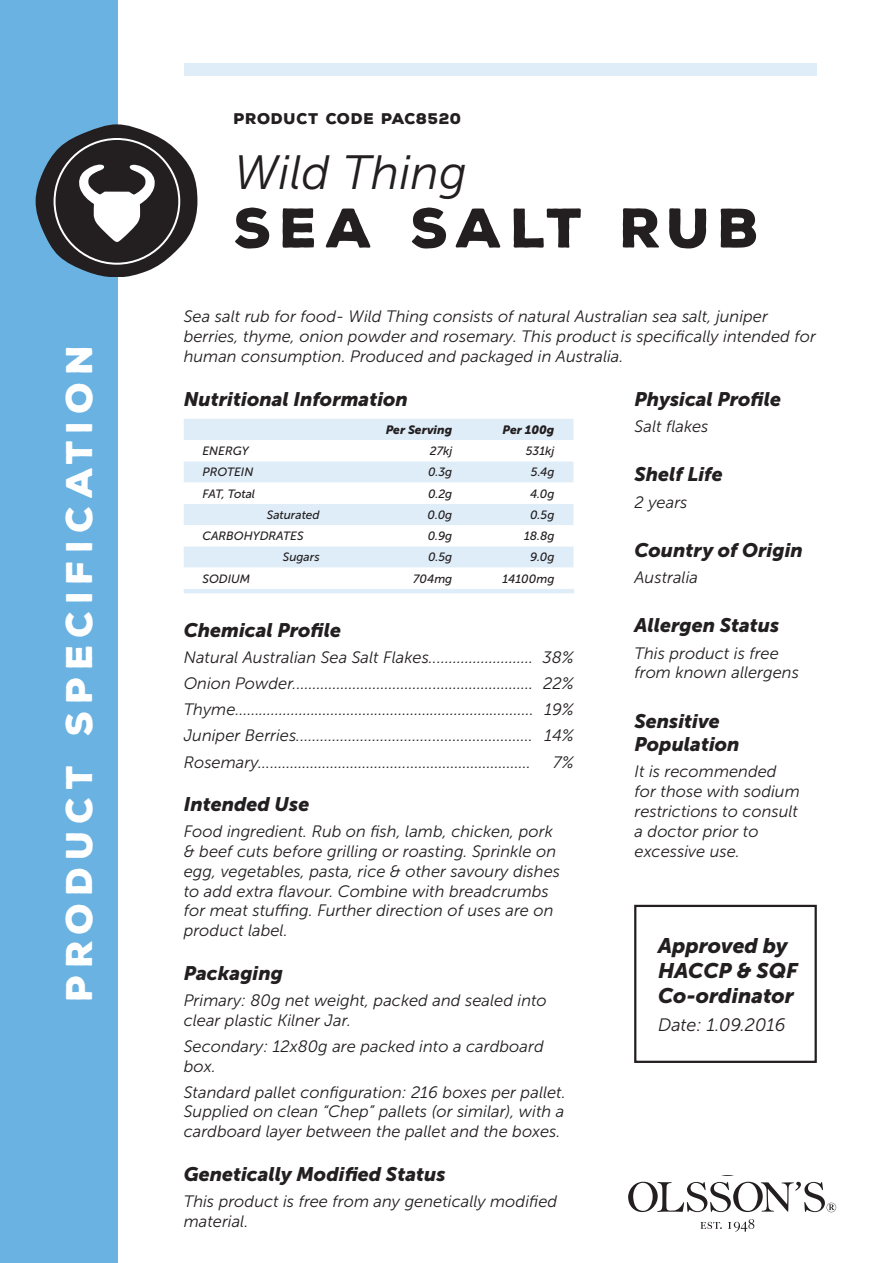
<style>
.page{position:relative;width:893px;height:1263px;background:#fff}
.page>*{position:absolute;margin:0;border:0;box-sizing:border-box;transform-origin:0 0}
.t1{font:900 54px "Nexa Rust Sans";letter-spacing:.14em;color:#231f20}
.t2{font:italic 48px "Museo Sans 300";color:#231f20}
.t3{font:900 36px "Nexa Rust Sans";letter-spacing:.2em;color:#fff}
.t4{font:italic 21px/25.2px "Museo Sans 900";color:#231f20}
.t5{font:italic 19.5px/23.4px "Museo Sans 900";color:#231f20}
.t6{font:italic 18px "Museo Sans 300";color:#231f20}
.t7{font:italic 16.5px/19.8px "Museo Sans 300";color:#231f20}
.t8{font:900 15px "Nexa Rust Sans";letter-spacing:.05em;color:#231f20}
.t9{font:italic 12px "Museo Sans 500";color:#231f20}
.t10{font:italic 12px "Museo Sans 900";color:#231f20}
</style>
<div class="page">
<div style="left:184px;top:64px;width:632px;height:12px;background:#dfedf8"></div>
<div style="left:0;top:0;width:118px;height:1263px;background:#6ab2e2"></div>
<svg style="left:36px;top:124px;width:161px;height:152px"></svg>
<svg style="left:628px;top:1182px;width:208px;height:30px"></svg>
<svg style="left:701px;top:1222px;width:21px;height:7px"></svg>
<svg style="left:728px;top:1219px;width:26px;height:13px"></svg>
<div style="left:634px;top:905px;width:183px;height:158px;border:2px solid #231f20"></div>
<div style="left:184px;top:419px;width:389px;height:21px;background:#dfedf8"></div>
<svg style="left:184px;top:461px;width:389px;height:107px;fill:#dfedf8"></svg>
<hr style="left:184px;top:589px;width:390px;height:4px;background:#dfedf8">
<p class="t3" style="left:55px;top:1001px;width:658px;rotate:-90deg">PRODUCT SPECIFICATION</p>
<p class="t8" style="left:234px;top:109px;width:229px">PRODUCT CODE PAC8520</p>
<p class="t2" style="left:234px;top:147px;width:235px">Wild Thing</p>
<p class="t1" style="left:234px;top:191px;width:527px">SEA SALT RUB</p>
<p class="t7" style="left:184px;top:307px;width:634px">Sea salt rub for food- Wild Thing consists of natural Australian sea salt, juniper berries, thyme, onion powder and rosemary. This product is specifically intended for human consumption. Produced and packaged in Australia.</p>
<p class="t5" style="left:184px;top:387px;width:226px">Nutritional Information</p>
<p class="t10" style="left:386px;top:423px;width:68px">Per Serving</p>
<p class="t10" style="left:502px;top:423px;width:53px">Per 100g</p>
<p class="t9" style="left:202px;top:444px;width:48px">ENERGY</p>
<p class="t9" style="left:430px;top:444px;width:24px">27kj</p>
<p class="t9" style="left:526px;top:444px;width:30px">531kj</p>
<p class="t9" style="left:202px;top:466px;width:53px">PROTEIN</p>
<p class="t9" style="left:428px;top:466px;width:26px">0.3g</p>
<p class="t9" style="left:531px;top:466px;width:25px">5.4g</p>
<p class="t9" style="left:202px;top:487px;width:54px">FAT, Total</p>
<p class="t9" style="left:428px;top:487px;width:26px">0.2g</p>
<p class="t9" style="left:530px;top:487px;width:26px">4.0g</p>
<p class="t9" style="left:267px;top:508px;width:54px">Saturated</p>
<p class="t9" style="left:428px;top:508px;width:26px">0.0g</p>
<p class="t9" style="left:530px;top:508px;width:26px">0.5g</p>
<p class="t9" style="left:202px;top:529px;width:103px">CARBOHYDRATES</p>
<p class="t9" style="left:428px;top:529px;width:26px">0.9g</p>
<p class="t9" style="left:524px;top:529px;width:32px">18.8g</p>
<p class="t9" style="left:283px;top:551px;width:38px">Sugars</p>
<p class="t9" style="left:428px;top:551px;width:26px">0.5g</p>
<p class="t9" style="left:530px;top:551px;width:26px">9.0g</p>
<p class="t9" style="left:202px;top:572px;width:49px">SODIUM</p>
<p class="t9" style="left:413px;top:572px;width:41px">704mg</p>
<p class="t9" style="left:503px;top:572px;width:53px">14100mg</p>
<p class="t5" style="left:184px;top:618px;width:159px">Chemical Profile</p>
<p class="t7" style="left:184px;top:647px;width:351px">Natural Australian Sea Salt Flakes..........................</p>
<p class="t7" style="left:184px;top:674px;width:351px">Onion Powder............................................................</p>
<p class="t7" style="left:184px;top:700px;width:351px">Thyme...........................................................................</p>
<p class="t7" style="left:184px;top:726px;width:351px">Juniper Berries...........................................................</p>
<p class="t7" style="left:184px;top:752px;width:349px">Rosemary....................................................................</p>
<p class="t7" style="left:543px;top:647px;width:33px">38%</p>
<p class="t7" style="left:543px;top:674px;width:32px">22%</p>
<p class="t7" style="left:544px;top:700px;width:31px">19%</p>
<p class="t7" style="left:545px;top:726px;width:31px">14%</p>
<p class="t7" style="left:553px;top:752px;width:22px">7%</p>
<p class="t5" style="left:184px;top:792px;width:127px">Intended Use</p>
<p class="t7" style="left:184px;top:822px;width:378px">Food ingredient. Rub on fish, lamb, chicken, pork &amp; beef cuts before grilling or roasting. Sprinkle on egg, vegetables, pasta, rice &amp; other savoury dishes to add extra flavour. Combine with breadcrumbs for meat stuffing. Further direction of uses are on product label.</p>
<p class="t5" style="left:184px;top:961px;width:101px">Packaging</p>
<p class="t7" style="left:184px;top:990px;width:365px">Primary: 80g net weight, packed and sealed into clear plastic Kilner Jar.</p>
<p class="t7" style="left:184px;top:1036px;width:361px">Secondary: 12x80g are packed into a cardboard box.</p>
<p class="t7" style="left:184px;top:1082px;width:384px;text-align:justify">Standard pallet configuration: 216 boxes per pallet.<br>Supplied on clean “Chep” pallets (or similar), with a cardboard layer between the pallet and the boxes.</p>
<p class="t5" style="left:184px;top:1162px;width:263px">Genetically Modified Status</p>
<p class="t7" style="left:184px;top:1191px;width:375px">This product is free from any genetically modified material.</p>
<p class="t5" style="left:634px;top:387px;width:148px">Physical Profile</p>
<p class="t7" style="left:634px;top:417px;width:76px">Salt flakes</p>
<p class="t5" style="left:634px;top:463px;width:90px">Shelf Life</p>
<p class="t7" style="left:634px;top:492px;width:54px">2 years</p>
<p class="t5" style="left:634px;top:538px;width:170px">Country of Origin</p>
<p class="t7" style="left:634px;top:568px;width:65px">Australia</p>
<p class="t5" style="left:634px;top:614px;width:146px">Allergen Status</p>
<p class="t7" style="left:634px;top:643px;width:166px">This product is free from known allergens</p>
<p class="t5" style="left:634px;top:709px;width:107px">Sensitive<br>Population</p>
<p class="t7" style="left:634px;top:762px;width:167px">It is recommended for those with sodium restrictions to consult a doctor prior to excessive use.</p>
<p class="t4" style="left:658px;top:932px;width:141px">Approved by<br>HACCP &amp; SQF<br>Co-ordinator</p>
<p class="t6" style="left:658px;top:1015px;width:129px">Date: 1.09.2016</p>
</div>
